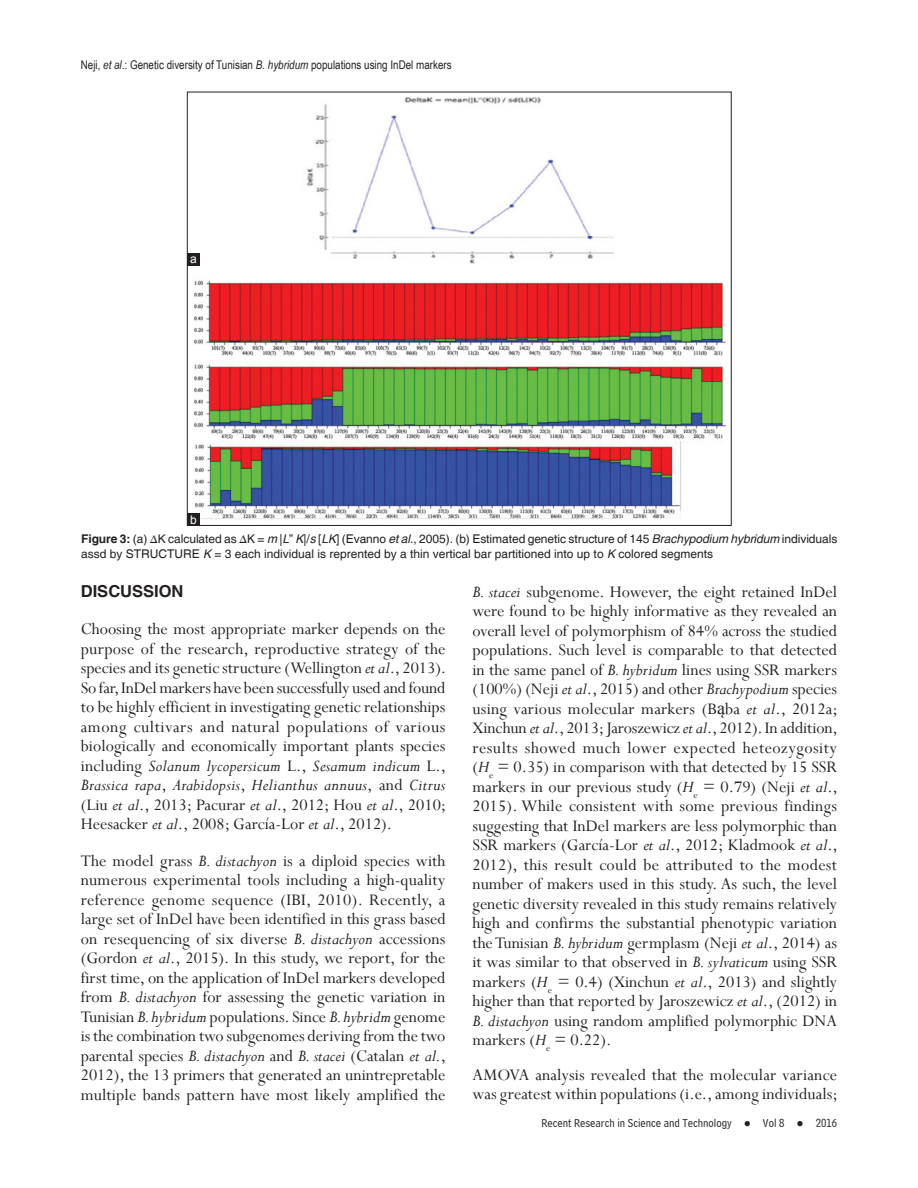
<style>
.page{position:relative;width:918px;height:1188px;background:#fff}
.page>*{position:absolute;margin:0;border:0;box-sizing:border-box;transform-origin:0 0}
.t1{font:18px/19.5px "Perpetua";letter-spacing:.005em;color:#231f20;text-align:justify}
.t2{font:700 16.5px "Helvetica";color:#231f20}
.t3{font:12px/15px "Helvetica";color:#231f20}
.t4{font:12px "Arial Narrow";color:#231f20}
.t5{font:12px "Bell Centennial BT Address";color:#231f20}
.t6{font:12px "Arial";color:#fff}
.s1{font-style:italic}
.s2{font-weight:700}
.s3{font-family:"Times New Roman"}
.s4{font-family:"Sylfaen"}
</style>
<div class="page">
<img style="left:194px;top:97px;width:533px;height:422px">
<div style="left:187px;top:513px;width:13px;height:13px;background:#231f20"></div>
<div style="left:187px;top:253px;width:13px;height:13px;background:#231f20"></div>
<p class="t4" style="left:81px;top:58px;width:372px">Neji, <span class="s1">et al</span>.: Genetic diversity of Tunisian <span class="s1">B. hybridum</span> populations using InDel markers</p>
<p class="t6" style="left:190px;top:252px;width:8px">a</p>
<p class="t6" style="left:190px;top:513px;width:8px">b</p>
<p class="t3" style="left:81px;top:532px;width:758px"><span class="s2">Figure 3:</span> (a) ∆K calculated as ∆K = <span class="s1">m</span> |<span class="s1">L</span>” <span class="s1">K</span>|/<span class="s1">s</span> [<span class="s1">LK</span>] (Evanno <span class="s1">et al</span>., 2005). (b) Estimated genetic structure of 145 <span class="s1">Brachypodium hybridum</span> individuals assd by STRUCTURE <span class="s1">K</span> = 3 each individual is reprented by a thin vertical bar partitioned into up to <span class="s1">K</span> colored segments</p>
<p class="t2" style="left:81px;top:582px;width:104px">DISCUSSION</p>
<p class="t1" style="left:81px;top:620px;width:367px">Choosing the most appropriate marker depends on the purpose of the research, reproductive strategy of the species and its genetic structure (Wellington <span class="s1">et al</span>., 2013).<br>So far, InDel markers have been successfully used and found to be highly efficient in investigating genetic relationships among cultivars and natural populations of various biologically and economically important plants species including <span class="s1">Solanum lycopersicum</span> L., <span class="s1">Sesamum indicum</span> L., <span class="s1">Brassica rapa</span>, <span class="s1">Arabidopsis</span>, <span class="s1">Helianthus annuus</span>, and <span class="s1">Citrus </span>(Liu <span class="s1">et al</span>., 2013; Pacurar <span class="s1">et al</span>., 2012; Hou <span class="s1">et al</span>., 2010; Heesacker <span class="s1">et al</span>., 2008; García-Lor <span class="s1">et al</span>., 2012).</p>
<p class="t1" style="left:81px;top:852px;width:367px">The model grass <span class="s1">B. distachyon</span> is a diploid species with numerous experimental tools including a high-quality reference genome sequence (IBI, 2010). Recently, a large set of InDel have been identified in this grass based on resequencing of six diverse <span class="s1">B. distachyon</span> accessions (Gordon <span class="s1">et al</span>., 2015). In this study, we report, for the first time, on the application of InDel markers developed from <span class="s1">B. distachyon</span> for assessing the genetic variation in Tunisian <span class="s1">B. hybridum</span> populations. Since <span class="s1">B. hybridm</span> genome is the combination two subgenomes deriving from the two parental species <span class="s1">B. distachyon</span> and <span class="s1">B. stacei</span> (Catalan <span class="s1">et al.</span>, 2012), the 13 primers that generated an unintrepretable multiple bands pattern have most likely amplified the</p>
<p class="t1" style="left:472px;top:582px;width:367px"><span class="s1">B. stacei</span> subgenome. However, the eight retained InDel were found to be highly informative as they revealed an overall level of polymorphism of 84% across the studied populations. Such level is comparable to that detected in the same panel of <span class="s1">B. hybridum</span> lines using SSR markers (100%) (Neji <span class="s1">et al</span>., 2015) and other <span class="s1">Brachypodium</span> species using various molecular markers (B<span class="s3">ą</span>ba <span class="s1">et al</span>., 2012a; Xinchun <span class="s1">et al</span>., 2013; Jaroszewicz <span class="s1">et al</span>., 2012). In addition, results showed much lower expected heteozygosity (<span class="s1">H</span><sub>e</sub> = 0.35) in comparison with that detected by 15 SSR markers in our previous study (<span class="s1">H</span><sub>e</sub> = 0.79) (Neji <span class="s1">et al</span>., 2015). While consistent with some previous findings suggesting that InDel markers are less polymorphic than SSR markers (García-Lor <span class="s1">et al</span>., 2012; Kladmook <span class="s1">et al</span>., 2012), this result could be attributed to the modest number of makers used in this study. As such, the level genetic diversity revealed in this study remains relatively high and confirms the substantial phenotypic variation the Tunisian <span class="s1">B. hybridum</span> germplasm (Neji <span class="s1">et al</span>., 2014) as it was similar to that observed in <span class="s1">B. sylvaticum</span> using SSR markers (<span class="s1">H</span><sub>e</sub> = 0.4) (Xinchun <span class="s1">et al</span>., 2013) and slightly higher than that reported by Jaroszewicz <span class="s1">et al</span>., (2012) in <span class="s1">B. distachyon</span> using random amplified polymorphic DNA markers (<span class="s1">H</span><sub>e</sub> = 0.22).</p>
<p class="t1" style="left:473px;top:1065px;width:367px">AMOVA analysis revealed that the molecular variance was greatest within populations (i.e., among individuals;</p>
<p class="t5" style="left:541px;top:1116px;width:297px">Recent Research in Science and Technology <span class="s4">●</span> Vol 8 <span class="s4">●</span> 2016</p>
</div>
